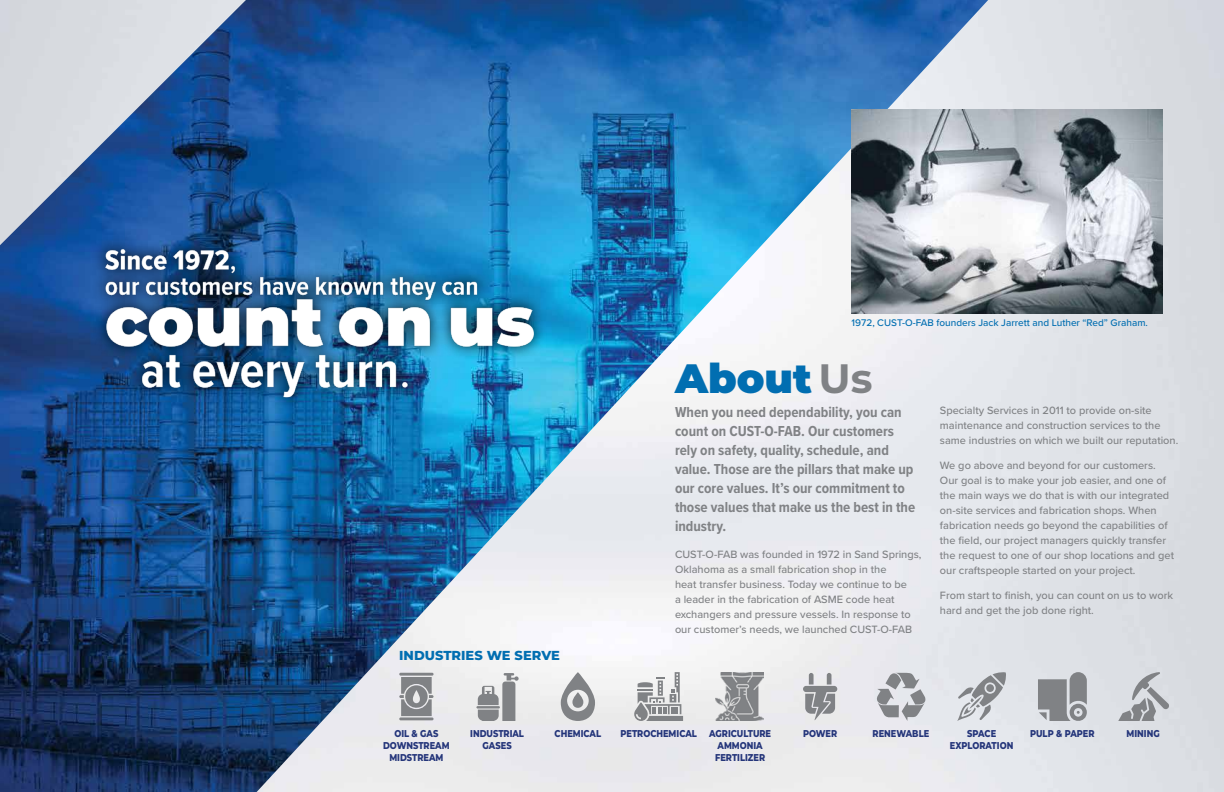
<style>
.page{position:relative;width:1224px;height:792px;background:#fff}
.page>*{position:absolute;margin:0;border:0;box-sizing:border-box;transform-origin:0 0}
.t1{font:900 41px "Montserrat";color:#016eb1}
.t2{font:700 15px/19px "Proxima Nova Cond";color:#808285}
.t3{font:800 13px "Montserrat";color:#016eb1}
.t4{font:500 11px/15px "Proxima Nova";color:#808285}
.t5{font:500 10px "Proxima Nova";color:#016eb1}
.t6{font:800 9.9px/12px "Montserrat";color:#24357a;text-align:center;scale:.83 1}
.s1{font-weight:700;color:#808285}
</style>
<div class="page">
<img style="left:988px;top:0;width:236px;height:792px">
<img style="left:0;top:0;width:988px;height:792px">
<img style="left:72px;top:236px;width:495px;height:173px">
<img style="left:852px;top:109px;width:310px;height:204px">
<svg style="left:399px;top:673px;width:35px;height:47px;background:#9d9ea1"></svg>
<svg style="left:561px;top:672px;width:34px;height:49px"></svg>
<div style="left:803px;top:686px;width:34px;height:6px;background:#808285;border-radius:3px"></div>
<svg style="left:809px;top:673px;width:5px;height:12px"></svg>
<svg style="left:827px;top:673px;width:4px;height:12px"></svg>
<svg style="left:805px;top:692px;width:30px;height:28px"></svg>
<svg style="left:875px;top:672px;width:52px;height:49px;background:#babcc0"></svg>
<svg style="left:1038px;top:672px;width:49px;height:49px;background:#989b9e"></svg>
<svg style="left:474px;top:673px;width:45px;height:48px"></svg>
<img style="left:715px;top:672px;width:49px;height:49px">
<svg style="left:957px;top:672px;width:49px;height:49px;background:#c1c3c8"></svg>
<svg style="left:634px;top:672px;width:49px;height:49px"></svg>
<svg style="left:1117px;top:672px;width:52px;height:49px;background:#bdc0c4"></svg>
<p class="t5" style="left:852px;top:315px;width:298px">1972, CUST-O-FAB founders Jack Jarrett and Luther “Red” Graham.</p>
<p class="t3" style="left:399px;top:646px;width:162px">INDUSTRIES WE SERVE</p>
<h1 class="t1" style="left:675px;top:347px;width:199px">About <span class="s1">Us</span></h1>
<p class="t2" style="left:675px;top:402px;width:242px">When you need dependability, you can count on CUST-O-FAB. Our customers rely on safety, quality, schedule, and value. Those are the pillars that make up our core values. It’s our commitment to those values that make us the best in the industry.</p>
<p class="t4" style="left:675px;top:546px;width:248px">CUST-O-FAB was founded in 1972 in Sand Springs, Oklahoma as a small fabrication shop in the<br>heat transfer business. Today we continue to be<br>a leader in the fabrication of ASME code heat exchangers and pressure vessels. In response to our customer’s needs, we launched CUST-O-FAB</p>
<p class="t4" style="left:940px;top:402px;width:240px">Specialty Services in 2011 to provide on-site maintenance and construction services to the same industries on which we built our reputation.</p>
<p class="t4" style="left:940px;top:457px;width:236px">We go above and beyond for our customers.<br>Our goal is to make your job easier, and one of the main ways we do that is with our integrated on-site services and fabrication shops. When fabrication needs go beyond the capabilities of the field, our project managers quickly transfer the request to one of our shop locations and get our craftspeople started on your project.</p>
<p class="t4" style="left:940px;top:587px;width:235px">From start to finish, you can count on us to work hard and get the job done right.</p>
<p class="t6" style="left:383px;top:726px;width:82px">OIL &amp; GAS<br>DOWNSTREAM<br>MIDSTREAM</p>
<p class="t6" style="left:470px;top:726px;width:66px">INDUSTRIAL</p>
<p class="t6" style="left:555px;top:726px;width:58px">CHEMICAL</p>
<p class="t6" style="left:803px;top:726px;width:43px">POWER</p>
<p class="t6" style="left:873px;top:726px;width:70px">RENEWABLE</p>
<p class="t6" style="left:1030px;top:726px;width:79px">PULP &amp; PAPER</p>
<p class="t6" style="left:620px;top:726px;width:94px">PETROCHEMICAL</p>
<p class="t6" style="left:1127px;top:726px;width:41px">MINING</p>
<p class="t6" style="left:709px;top:726px;width:76px">AGRICULTURE<br>AMMONIA<br>FERTILIZER</p>
<p class="t6" style="left:950px;top:726px;width:78px">SPACE<br>EXPLORATION</p>
<p class="t6" style="left:483px;top:738px;width:37px">GASES</p>
</div>
